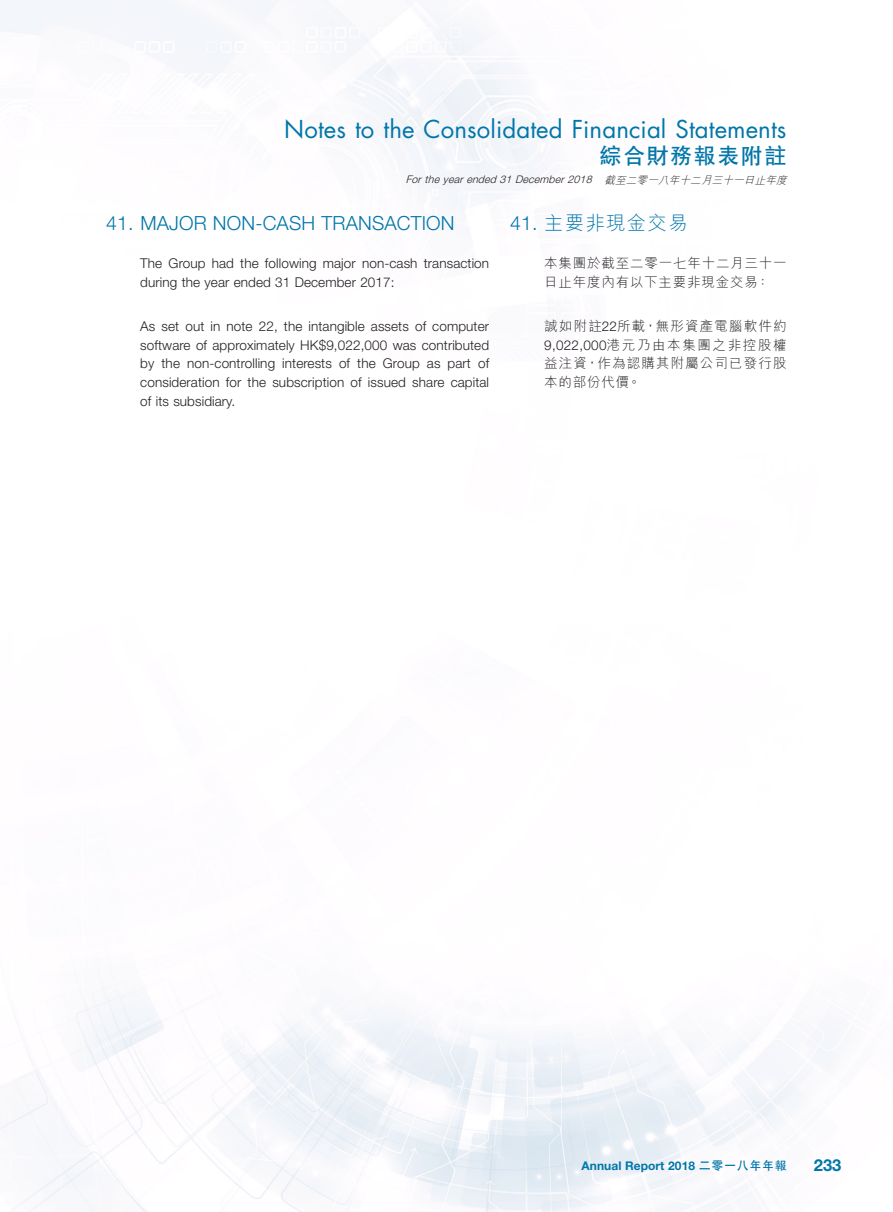
<style>
.page{position:relative;width:893px;height:1212px;background:#fff}
.page>*{position:absolute;margin:0;border:0;box-sizing:border-box;transform-origin:0 0}
.t1{font:24px "Futura Std";letter-spacing:.005em;color:#0076a9}
.t2{font:700 22.5px "C Hei 2 HK";letter-spacing:.045em;color:#0076a9}
.t3{font:300 19.5px "Helvetica Neue LT Std";letter-spacing:.01em;color:#0076a9}
.t4{font:300 19.5px "M Hei HK";letter-spacing:.06em;color:#0076a9}
.t5{font:700 16.5px "Helvetica Neue LT Std";color:#0076a9}
.t6{font:300 13.5px/18.8px "Helvetica Neue LT Std";letter-spacing:.01em;color:#231f20}
.t7{font:300 13.5px/18.8px "M Hei HK";letter-spacing:.07em;color:#231f20}
.t8{font:700 12px "Helvetica Neue LT Std";letter-spacing:.005em;color:#0076a9}
.t9{font:italic 300 10.5px "Helvetica Neue LT Std";color:#231f20}
.s1{font-family:"M Hei HK"}
.s2{font-family:"Helvetica Neue LT Std"}
.s3{font-family:"C Hei 2 HK"}
</style>
<div class="page">
<img style="left:0;top:0;width:836px;height:1212px">
<h1 class="t1" style="left:284px;top:114px;width:504px">Notes to the Consolidated Financial Statements</h1>
<h2 class="t2" style="left:599px;top:144px;width:189px">綜合財務報表附註</h2>
<p class="t9" style="left:406px;top:173px;width:385px">Fortheyearended 31 December2018 <span class="s1">截至二零一八年十二月三十一日止年度</span></p>
<h3 class="t3" style="left:106px;top:211px;width:350px">41. MAJOR NON-CASH TRANSACTION</h3>
<p class="t6" style="left:140px;top:253px;width:350px">The Group had the following major non-cash transaction during the year ended 31 December 2017:</p>
<p class="t6" style="left:140px;top:316px;width:350px;text-align:justify">As set out in note 22, the intangible assets of computer software of approximately HK$9,022,000 was contributed by the non-controlling interests of the Group as part of consideration for the subscription of issued share capital of its subsidiary.</p>
<h3 class="t4" style="left:510px;top:213px;width:179px"><span class="s2">41.</span> 主要非現金交易</h3>
<p class="t7" style="left:544px;top:253px;width:244px">本集團於截至二零一七年十二月三十一日止年度內有以下主要非現金交易：</p>
<p class="t7" style="left:544px;top:316px;width:244px;text-align:justify">誠如附註<span class="s2">22</span>所載，無形資產電腦軟件約<span class="s2">9,022,000</span>港元乃由本集團之非控股權益注資，作為認購其附屬公司已發行股本的部份代價。</p>
<p class="t8" style="left:581px;top:1158px;width:207px">Annual Report 2018 <span class="s3">二零一八年年報</span></p>
<p class="t5" style="left:814px;top:1155px;width:29px">233</p>
</div>
